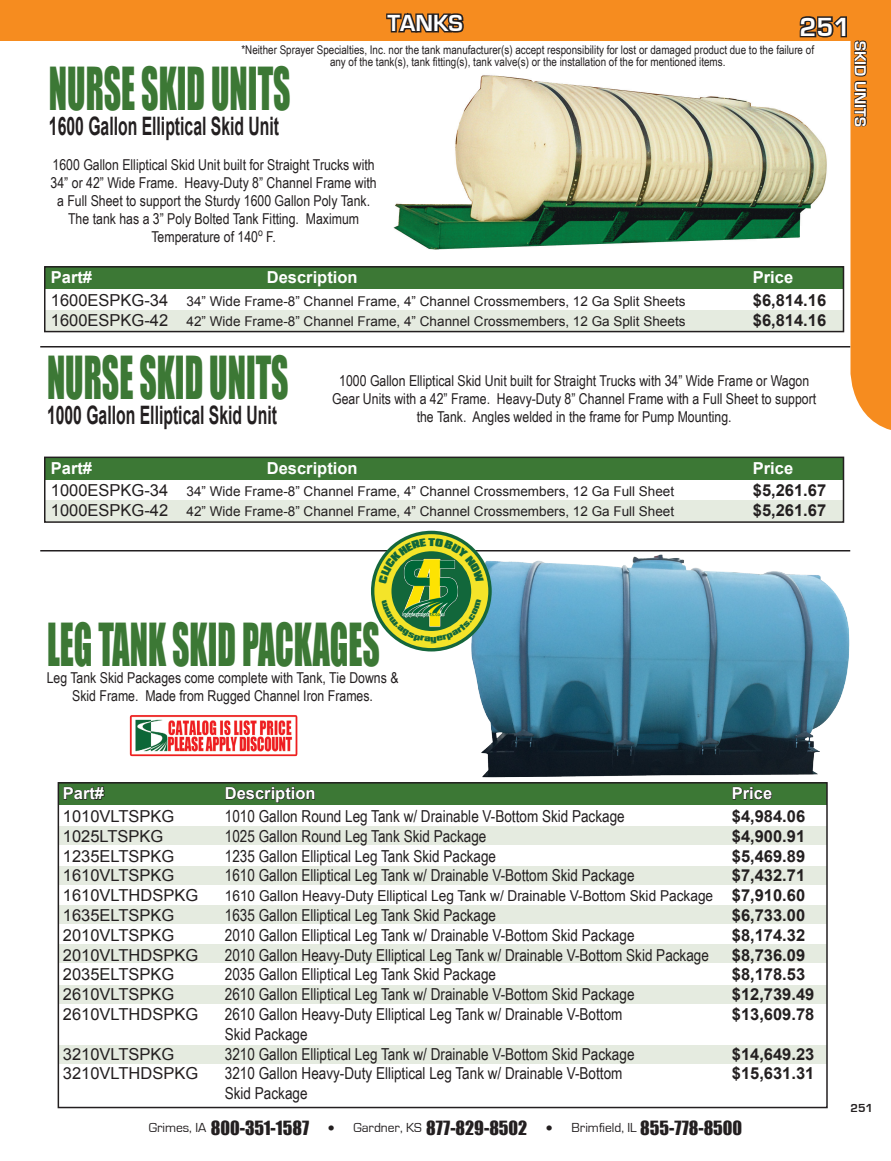
<style>
.page{position:relative;width:891px;height:1161px;background:#fff}
.page>*{position:absolute;margin:0;border:0;box-sizing:border-box;transform-origin:0 0}
.t1{font:54.45px "Impact";color:#3c7835;scale:.62 1}
.t2{font:700 27px "Eurostile";color:#fff}
.t3{font:700 25.35px "Arial";color:#231f20;scale:.62 1}
.t4{font:700 24px "Eurostile";color:#fff}
.t5{font:18px "Impact";color:#231f20}
.t6{font:16.5px "Arial Narrow";color:#231f20}
.t7{font:700 16.5px "Arial";color:#231f20}
.t8{font:16.5px "Arial";color:#231f20}
.t9{font:700 16.5px "Arial";color:#fff}
.t10{font:700 16.5px "Eurostile";color:#fff}
.t11{font:15px/18px "Arial Narrow";color:#231f20;text-align:center}
.t12{font:15px "Arial";color:#231f20;scale:.91 1}
.t13{font:13.5px "Arial";color:#231f20}
.t14{font:12px "Arial Narrow";color:#231f20}
.t15{font:700 12px "Eurostile";color:#231f20}
.s1{font-size:16.5px}
</style>
<div class="page">
<div style="left:59px;top:1045px;width:768px;height:19px;background:#e5ebe0"></div>
<div style="left:0;top:0;width:891px;height:41px;background:#f68c1f"></div>
<svg style="left:386px;top:12px;width:78px;height:21px"></svg>
<div style="left:59px;top:985px;width:768px;height:19px;background:#e5ebe0"></div>
<div style="left:59px;top:945px;width:768px;height:18px;background:#e5ebe0"></div>
<div style="left:59px;top:906px;width:768px;height:18px;background:#e5ebe0"></div>
<div style="left:59px;top:826px;width:768px;height:19px;background:#e5ebe0"></div>
<div style="left:44px;top:310px;width:799px;height:22px;background:#e5ebe0"></div>
<div style="left:45px;top:267px;width:799px;height:22px;background:#3c7835"></div>
<img style="left:393px;top:75px;width:404px;height:175px">
<div style="left:44px;top:266px;width:800px;height:66px;border:2px solid #231f20"></div>
<hr style="left:40px;top:346px;width:810px;height:2px;background:#231f20">
<hr style="left:40px;top:550px;width:810px;height:2px;background:#231f20">
<div style="left:58px;top:783px;width:769px;height:22px;background:#3c7835"></div>
<div style="left:59px;top:867px;width:768px;height:18px;background:#e5ebe0"></div>
<div style="left:58px;top:782px;width:770px;height:326px;border:2px solid #231f20"></div>
<svg style="left:63px;top:786px;width:42px;height:14px"></svg>
<svg style="left:225px;top:786px;width:90px;height:17px"></svg>
<svg style="left:732px;top:790px;width:40px;height:10px"></svg>
<div style="left:44px;top:501px;width:799px;height:21px;background:#e5ebe0"></div>
<div style="left:45px;top:457px;width:799px;height:23px;background:#3c7835"></div>
<div style="left:44px;top:457px;width:800px;height:66px;border:2px solid #231f20"></div>
<img style="left:447px;top:550px;width:404px;height:240px">
<img style="left:129px;top:715px;width:169px;height:42px">
<svg style="left:371px;top:531px;width:121px;height:120px"></svg>
<svg style="left:374px;top:534px;width:114px;height:114px"></svg>
<img style="left:394px;top:583px;width:72px;height:16px">
<svg style="left:797px;top:16px;width:94px;height:414px"></svg>
<svg style="left:382px;top:599px;width:99px;height:44px;background:#98b341"></svg>
<svg style="left:379px;top:538px;width:105px;height:45px;background:#a3b942"></svg>
<p class="t4" style="left:388px;top:10px;width:77px">TANKS</p>
<p class="t2" style="left:800px;top:12px;width:52px">251</p>
<p class="t14" style="left:241px;top:41px;width:574px">*Neither Sprayer Specialties, Inc. nor the tank manufacturer(s) accept responsibility for lost or damaged product due to the failure of</p>
<p class="t14" style="left:330px;top:53px;width:397px">any of the tank(s), tank fitting(s), tank valve(s) or the installation of the for mentioned items.</p>
<p class="t1" style="left:49px;top:46px;width:391px">NURSE SKID UNITS</p>
<p class="t3" style="left:49px;top:109px;width:373px">1600 Gallon Elliptical Skid Unit</p>
<p class="t11" style="left:53px;top:155px;width:324px">1600 Gallon Elliptical Skid Unit built for Straight Trucks with</p>
<p class="t11" style="left:51px;top:173px;width:328px">34” or 42” Wide Frame. Heavy-Duty 8” Channel Frame with</p>
<p class="t11" style="left:57px;top:191px;width:314px">a Full Sheet to support the Sturdy 1600 Gallon Poly Tank.</p>
<p class="t11" style="left:68px;top:209px;width:293px">The tank has a 3” Poly Bolted Tank Fitting. Maximum</p>
<p class="t11" style="left:151px;top:227px;width:126px">Temperature of 140<sup>o</sup> F.</p>
<p class="t10" style="left:869px;top:41px;width:87px;rotate:90deg">SKID UNITS</p>
<p class="t9" style="left:51px;top:266px;width:43px">Part#</p>
<p class="t9" style="left:267px;top:266px;width:92px">Description</p>
<p class="t9" style="left:753px;top:266px;width:42px">Price</p>
<p class="t13" style="left:51px;top:292px;width:636px"><span class="s1">1600ESPKG-34</span> 34” Wide Frame-8” Channel Frame, 4” Channel Crossmembers, 12 Ga Split Sheets</p>
<p class="t7" style="left:753px;top:289px;width:75px">$6,814.16</p>
<p class="t13" style="left:51px;top:312px;width:636px"><span class="s1">1600ESPKG-42</span> 42” Wide Frame-8” Channel Frame, 4” Channel Crossmembers, 12 Ga Split Sheets</p>
<p class="t7" style="left:753px;top:309px;width:75px">$6,814.16</p>
<p class="t1" style="left:47px;top:335px;width:391px">NURSE SKID UNITS</p>
<p class="t3" style="left:47px;top:398px;width:373px">1000 Gallon Elliptical Skid Unit</p>
<p class="t11" style="left:332px;top:371px;width:486px">1000 Gallon Elliptical Skid Unit built for Straight Trucks with 34” Wide Frame or Wagon<br>Gear Units with a 42” Frame. Heavy-Duty 8” Channel Frame with a Full Sheet to support the Tank. Angles welded in the frame for Pump Mounting.</p>
<p class="t9" style="left:51px;top:457px;width:43px">Part#</p>
<p class="t9" style="left:267px;top:457px;width:92px">Description</p>
<p class="t9" style="left:753px;top:457px;width:42px">Price</p>
<p class="t13" style="left:51px;top:483px;width:625px"><span class="s1">1000ESPKG-34</span> 34” Wide Frame-8” Channel Frame, 4” Channel Crossmembers, 12 Ga Full Sheet</p>
<p class="t7" style="left:753px;top:480px;width:75px">$5,261.67</p>
<p class="t13" style="left:51px;top:503px;width:625px"><span class="s1">1000ESPKG-42</span> 42” Wide Frame-8” Channel Frame, 4” Channel Crossmembers, 12 Ga Full Sheet</p>
<p class="t7" style="left:753px;top:499px;width:75px">$5,261.67</p>
<p class="t1" style="left:47px;top:602px;width:538px">LEG TANK SKID PACKAGES</p>
<p class="t11" style="left:47px;top:668px;width:353px">Leg Tank Skid Packages come complete with Tank, Tie Downs &amp;</p>
<p class="t11" style="left:72px;top:686px;width:302px">Skid Frame. Made from Rugged Channel Iron Frames.</p>
<p class="t9" style="left:63px;top:782px;width:43px">Part#</p>
<p class="t9" style="left:225px;top:782px;width:92px">Description</p>
<p class="t8" style="left:63px;top:805px;width:113px">1010VLTSPKG</p>
<p class="t6" style="left:225px;top:804px;width:401px">1010 Gallon Round Leg Tank w/ Drainable V-Bottom Skid Package</p>
<p class="t8" style="left:63px;top:825px;width:102px">1025LTSPKG</p>
<p class="t6" style="left:225px;top:824px;width:263px">1025 Gallon Round Leg Tank Skid Package</p>
<p class="t8" style="left:63px;top:845px;width:113px">1235ELTSPKG</p>
<p class="t6" style="left:225px;top:844px;width:273px">1235 Gallon Elliptical Leg Tank Skid Package</p>
<p class="t8" style="left:63px;top:865px;width:113px">1610VLTSPKG</p>
<p class="t6" style="left:225px;top:863px;width:411px">1610 Gallon Elliptical Leg Tank w/ Drainable V-Bottom Skid Package</p>
<p class="t8" style="left:63px;top:885px;width:137px">1610VLTHDSPKG</p>
<p class="t12" style="left:225px;top:886px;width:538px">1610 Gallon Heavy-Duty Elliptical Leg Tank w/ Drainable V-Bottom Skid Package</p>
<p class="t8" style="left:63px;top:904px;width:113px">1635ELTSPKG</p>
<p class="t6" style="left:225px;top:903px;width:273px">1635 Gallon Elliptical Leg Tank Skid Package</p>
<p class="t8" style="left:63px;top:924px;width:113px">2010VLTSPKG</p>
<p class="t6" style="left:225px;top:923px;width:411px">2010 Gallon Elliptical Leg Tank w/ Drainable V-Bottom Skid Package</p>
<p class="t8" style="left:63px;top:944px;width:137px">2010VLTHDSPKG</p>
<p class="t6" style="left:225px;top:943px;width:486px">2010 Gallon Heavy-Duty Elliptical Leg Tank w/ Drainable V-Bottom Skid Package</p>
<p class="t8" style="left:63px;top:964px;width:113px">2035ELTSPKG</p>
<p class="t6" style="left:225px;top:962px;width:273px">2035 Gallon Elliptical Leg Tank Skid Package</p>
<p class="t8" style="left:63px;top:984px;width:113px">2610VLTSPKG</p>
<p class="t6" style="left:225px;top:982px;width:411px">2610 Gallon Elliptical Leg Tank w/ Drainable V-Bottom Skid Package</p>
<p class="t8" style="left:63px;top:1003px;width:137px">2610VLTHDSPKG</p>
<p class="t6" style="left:225px;top:1002px;width:399px">2610 Gallon Heavy-Duty Elliptical Leg Tank w/ Drainable V-Bottom</p>
<p class="t6" style="left:225px;top:1022px;width:84px">Skid Package</p>
<p class="t8" style="left:63px;top:1043px;width:113px">3210VLTSPKG</p>
<p class="t6" style="left:225px;top:1042px;width:411px">3210 Gallon Elliptical Leg Tank w/ Drainable V-Bottom Skid Package</p>
<p class="t8" style="left:63px;top:1063px;width:137px">3210VLTHDSPKG</p>
<p class="t6" style="left:225px;top:1061px;width:399px">3210 Gallon Heavy-Duty Elliptical Leg Tank w/ Drainable V-Bottom</p>
<p class="t6" style="left:225px;top:1081px;width:84px">Skid Package</p>
<p class="t9" style="left:732px;top:782px;width:42px">Price</p>
<p class="t7" style="left:732px;top:805px;width:75px">$4,984.06</p>
<p class="t7" style="left:732px;top:825px;width:75px">$4,900.91</p>
<p class="t7" style="left:732px;top:845px;width:75px">$5,469.89</p>
<p class="t7" style="left:732px;top:865px;width:75px">$7,432.71</p>
<p class="t7" style="left:732px;top:884px;width:75px">$7,910.60</p>
<p class="t7" style="left:732px;top:904px;width:75px">$6,733.00</p>
<p class="t7" style="left:732px;top:924px;width:75px">$8,174.32</p>
<p class="t7" style="left:732px;top:944px;width:75px">$8,736.09</p>
<p class="t7" style="left:732px;top:964px;width:75px">$8,178.53</p>
<p class="t7" style="left:732px;top:983px;width:84px">$12,739.49</p>
<p class="t7" style="left:732px;top:1003px;width:84px">$13,609.78</p>
<p class="t7" style="left:732px;top:1043px;width:84px">$14,649.23</p>
<p class="t7" style="left:732px;top:1063px;width:84px">$15,631.31</p>
<p class="t5" style="left:149px;top:1114px;width:595px"><sup>Grimes,</sup> <sup>IA</sup> 800-351-1587 • <sup>Gardner,</sup> <sup>KS</sup> 877-829-8502 • <sup>Brimfield,</sup> <sup>IL</sup> 855-778-8500</p>
<p class="t15" style="left:850px;top:1101px;width:24px">251</p>
</div>
